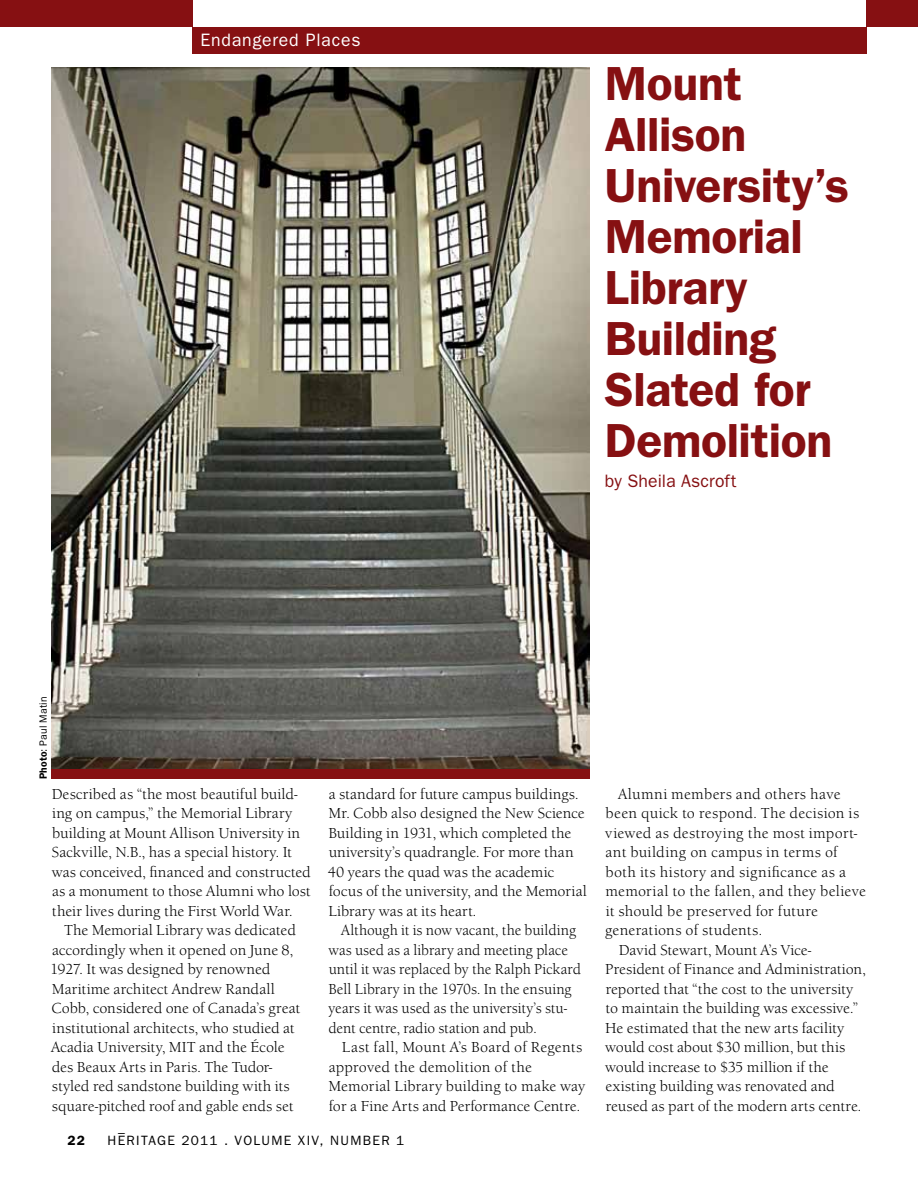
<style>
.page{position:relative;width:918px;height:1188px;background:#fff}
.page>*{position:absolute;margin:0;border:0;box-sizing:border-box;transform-origin:0 0}
.t1{font:600 48px/51px "Franklin Gothic";letter-spacing:-.005em;color:#861012}
.t2{font:18px "Franklin Gothic";letter-spacing:.045em;color:#fff}
.t3{font:18px "Franklin Gothic";letter-spacing:.005em;color:#861012}
.t4{font:15px/19.5px "Berkeley Old Style Itc T";letter-spacing:.005em;color:#000}
.t5{font:15px/19.5px "Berkeley Old Style Itc T";letter-spacing:.005em;color:#000;scale:.96 1}
.t6{font:15px "Berkeley Old Style Itc T";letter-spacing:.035em;color:#000}
.t7{font:15px "Berkeley Old Style Itc T";letter-spacing:.025em;color:#000}
.t8{font:13.5px "Franklin Gothic";letter-spacing:.1em;color:#000}
.t9{font:600 13.5px "Franklin Gothic";color:#000}
.t10{font:10.5px "Franklin Gothic";letter-spacing:.015em;color:#000}
.s1{font-weight:600}
</style>
<div class="page">
<div style="left:0;top:0;width:192px;height:27px;background:#861012"></div>
<div style="left:867px;top:0;width:51px;height:27px;background:#861012"></div>
<div style="left:192px;top:27px;width:675px;height:27px;background:#861012"></div>
<img style="left:51px;top:68px;width:539px;height:701px">
<div style="left:51px;top:769px;width:539px;height:10px;background:#861012"></div>
<p class="t2" style="left:201px;top:29px;width:162px">Endangered Places</p>
<h1 class="t1" style="left:605px;top:57px;width:246px">Mount<br>Allison<br>University’s<br>Memorial<br>Library<br>Building<br>Slated for<br>Demolition</h1>
<p class="t3" style="left:605px;top:470px;width:133px">by Sheila Ascroft</p>
<p class="t10" style="left:37px;top:779px;width:84px;rotate:-90deg"><span class="s1">Photo</span>: Paul Matin</p>
<p class="t4" style="left:52px;top:784px;width:261px">Described as “the most beautiful build&shy;ing on campus,” the Memorial Library building at Mount Allison University in Sackville, N.B., has a special history. It was conceived, financed and constructed as a monument to those Alumni who lost their lives during the First World War.</p>
<p class="t4" style="left:50px;top:921px;width:252px;text-indent:14px">The Memorial Library was dedicated accordingly when it opened on June 8, 1927. It was designed by renowned Maritime architect Andrew Randall Cobb, considered one of Canada’s great institutional architects, who studied at Acadia University, MIT and the École des Beaux Arts in Paris. The Tudor&shy;styled red sandstone building with its square-pitched roof and gable ends set</p>
<p class="t4" style="left:328px;top:784px;width:261px">a standard for future campus buildings.<br>Mr. Cobb also designed the New Science Building in 1931, which completed the university’s quadrangle. For more than 40 years the quad was the academic focus of the university, and the Memorial Library was at its heart.</p>
<p class="t5" style="left:328px;top:921px;width:265px;text-indent:13px">Although it is now vacant, the building was used as a library and meeting place until it was replaced by the Ralph Pickard Bell Library in the 1970s. In the ensuing years it was used as the university’s stu&shy;dent centre, radio station and pub.</p>
<p class="t4" style="left:328px;top:1038px;width:258px;text-indent:13px">Last fall, Mount A’s Board of Regents approved the demolition of the Memorial Library building to make way for a Fine Arts and Performance Centre.</p>
<p class="t8" style="left:118px;top:1125px;width:8px">–</p>
<p class="t9" style="left:68px;top:1132px;width:19px">22</p>
<p class="t8" style="left:107px;top:1133px;width:299px">HERITAGE 2011 . VOLUME XIV, NUMBER 1</p>
<p class="t4" style="left:618px;top:784px;width:224px">Alumni members and others have</p>
<p class="t4" style="left:606px;top:804px;width:255px">been quick to respond. The decision is</p>
<p class="t4" style="left:605px;top:823px;width:254px">viewed as destroying the most import-</p>
<p class="t7" style="left:606px;top:844px;width:234px">ant building on campus in terms of</p>
<p class="t6" style="left:606px;top:863px;width:242px">both its history and significance as a</p>
<p class="t4" style="left:606px;top:882px;width:262px">memorial to the fallen, and they believe</p>
<p class="t4" style="left:606px;top:901px;width:214px">it should be preserved for future</p>
<p class="t4" style="left:605px;top:921px;width:159px">generations of students.</p>
<p class="t4" style="left:619px;top:940px;width:194px">David Stewart, Mount A’s Vice-</p>
<p class="t4" style="left:605px;top:960px;width:262px">President of Finance and Administration,</p>
<p class="t4" style="left:606px;top:979px;width:249px">reported that “the cost to the university</p>
<p class="t4" style="left:605px;top:999px;width:254px">to maintain the building was excessive.”</p>
<p class="t4" style="left:605px;top:1018px;width:241px">He estimated that the new arts facility</p>
<p class="t4" style="left:605px;top:1038px;width:242px">would cost about $30 million, but this</p>
<p class="t4" style="left:605px;top:1057px;width:225px">would increase to $35 million if the</p>
<p class="t4" style="left:605px;top:1077px;width:231px">existing building was renovated and</p>
<p class="t4" style="left:606px;top:1096px;width:257px">reused as part of the modern arts centre.</p>
</div>
